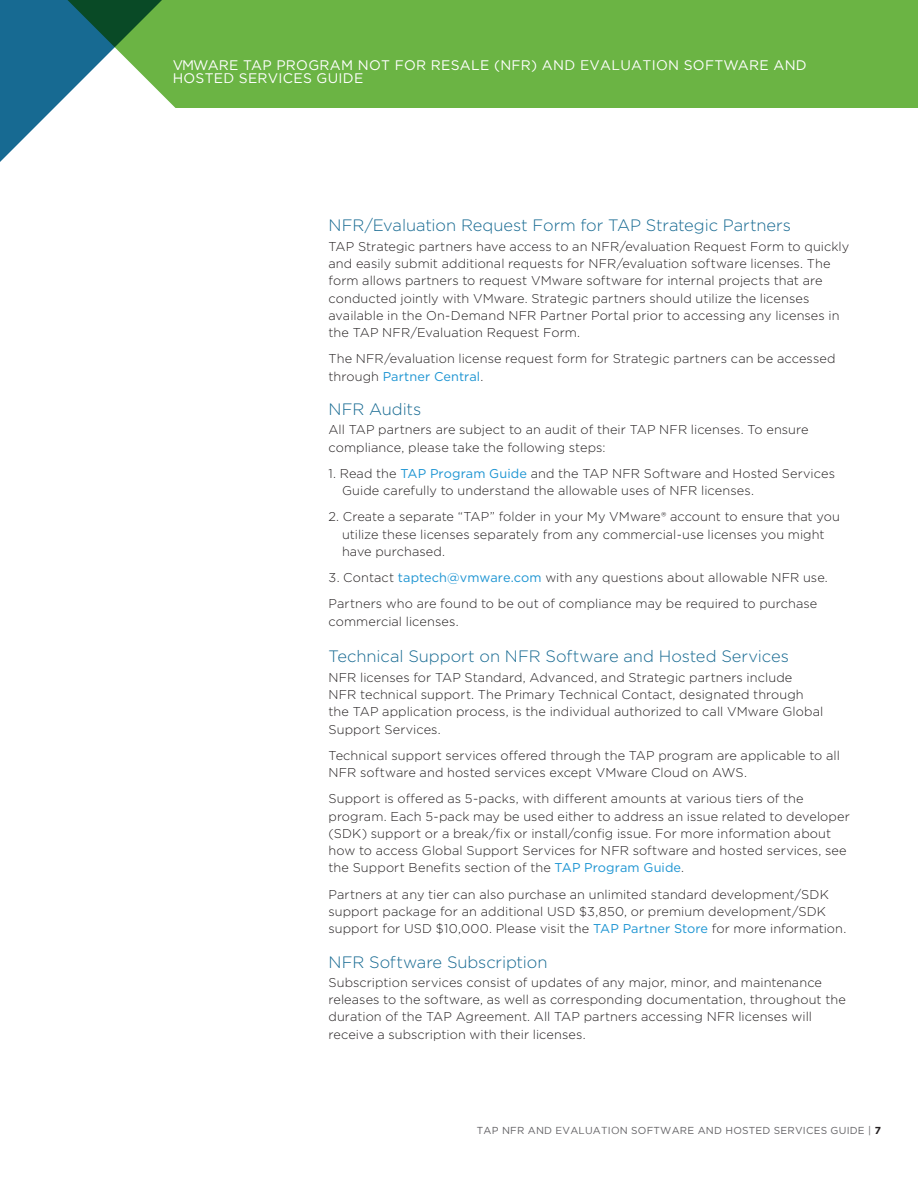
<style>
.page{position:relative;width:918px;height:1188px;background:#fff}
.page>*{position:absolute;margin:0;border:0;box-sizing:border-box;transform-origin:0 0}
._3a_BODY_TEXT{font:300 16.5px "Gotham";letter-spacing:-.005em;color:#176a92}
.t1{font:13.8px/13px "Gotham";letter-spacing:.02em;color:#fff}
._3a_BODY_TEXT-2{font:300 12.75px/17.2px "Gotham";letter-spacing:.005em;color:#231f20}
.t2{font:10.2px "Gotham";letter-spacing:.02em;color:#636265}
.s1{font-weight:400;color:#1c94d2}
.s2{font-weight:700;color:#231f20}
</style>
<div class="page">
<div style="left:176px;top:0;width:742px;height:108px;background:#6bb444"></div>
<svg style="left:0;top:0;width:176px;height:162px"></svg>
<p class="t1" style="left:173px;top:58px;width:636px">VMWARE TAP PROGRAM NOT FOR RESALE (NFR) AND EVALUATION SOFTWARE AND<br>HOSTED SERVICES GUIDE</p>
<p class="_3a_BODY_TEXT" style="left:328px;top:215px;width:464px">NFR/Evaluation Request Form for TAP Strategic Partners</p>
<p class="_3a_BODY_TEXT-2" style="left:328px;top:237px;width:522px">TAP Strategic partners have access to an NFR/evaluation Request Form to quickly and easily submit additional requests for NFR/evaluation software licenses. The form allows partners to request VMware software for internal projects that are conducted jointly with VMware. Strategic partners should utilize the licenses available in the On-Demand NFR Partner Portal prior to accessing any licenses in the TAP NFR/Evaluation Request Form.</p>
<p class="_3a_BODY_TEXT-2" style="left:328px;top:350px;width:508px">The NFR/evaluation license request form for Strategic partners can be accessed through <span class="s1">Partner Central</span>.</p>
<p class="_3a_BODY_TEXT" style="left:328px;top:399px;width:94px">NFR Audits</p>
<p class="_3a_BODY_TEXT-2" style="left:328px;top:421px;width:482px">All TAP partners are subject to an audit of their TAP NFR licenses. To ensure compliance, please take the following steps:</p>
<p class="_3a_BODY_TEXT-2" style="left:342px;top:464px;width:495px;text-indent:-14px">1. Read the <span class="s1">TAP Program Guide</span> and the TAP NFR Software and Hosted Services<br>Guide carefully to understand the allowable uses of NFR licenses.</p>
<p class="_3a_BODY_TEXT-2" style="left:342px;top:508px;width:499px;text-indent:-14px">2. Create a separate “TAP” folder in your My VMware® account to ensure that you utilize these licenses separately from any commercial-use licenses you might have purchased.</p>
<p class="_3a_BODY_TEXT-2" style="left:328px;top:569px;width:501px">3. Contact <span class="s1">taptech@vmware.com</span> with any questions about allowable NFR use.</p>
<p class="_3a_BODY_TEXT-2" style="left:328px;top:595px;width:490px">Partners who are found to be out of compliance may be required to purchase commercial licenses.</p>
<p class="_3a_BODY_TEXT" style="left:328px;top:646px;width:462px">Technical Support on NFR Software and Hosted Services</p>
<p class="_3a_BODY_TEXT-2" style="left:328px;top:668px;width:496px">NFR licenses for TAP Standard, Advanced, and Strategic partners include NFR technical support. The Primary Technical Contact, designated through the TAP application process, is the individual authorized to call VMware Global Support Services.</p>
<p class="_3a_BODY_TEXT-2" style="left:328px;top:746px;width:513px">Technical support services offered through the TAP program are applicable to all<br>NFR software and hosted services except VMware Cloud on AWS.</p>
<p class="_3a_BODY_TEXT-2" style="left:328px;top:790px;width:523px">Support is offered as 5-packs, with different amounts at various tiers of the program. Each 5-pack may be used either to address an issue related to developer (SDK) support or a break/fix or install/config issue. For more information about how to access Global Support Services for NFR software and hosted services, see the Support Benefits section of the <span class="s1">TAP Program Guide</span>.</p>
<p class="_3a_BODY_TEXT-2" style="left:328px;top:885px;width:519px">Partners at any tier can also purchase an unlimited standard development/SDK support package for an additional USD $3,850, or premium development/SDK support for USD $10,000. Please visit the <span class="s1">TAP Partner Store</span> for more information.</p>
<p class="_3a_BODY_TEXT" style="left:328px;top:951px;width:221px">NFR Software Subscription</p>
<p class="_3a_BODY_TEXT-2" style="left:328px;top:974px;width:519px">Subscription services consist of updates of any major, minor, and maintenance releases to the software, as well as corresponding documentation, throughout the duration of the TAP Agreement. All TAP partners accessing NFR licenses will receive a subscription with their licenses.</p>
<p class="t2" style="left:477px;top:1124px;width:406px">TAP NFR AND EVALUATION SOFTWARE AND HOSTED SERVICES GUIDE | <span class="s2">7</span></p>
</div>
